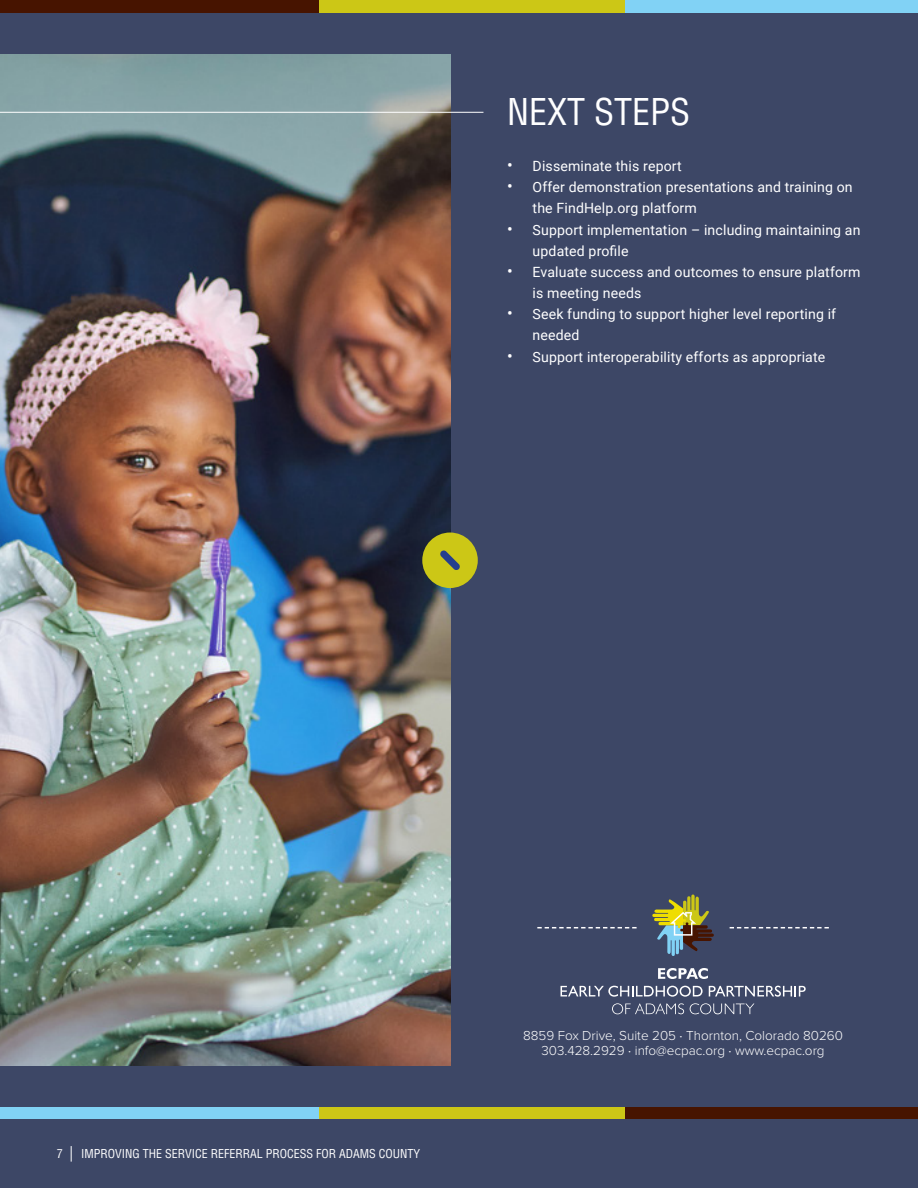
<style>
.page{position:relative;width:918px;height:1188px;background:#3d4766}
.page>*{position:absolute;margin:0;border:0;box-sizing:border-box;transform-origin:0 0}
.t1{font:condensed 36px "Helvetica LT Std";color:#fff}
.t2{font:14.1px/21.1px "Roboto";letter-spacing:.01em;color:#fff}
.t3{font:300 13.5px "Proxima Nova";color:#fff}
.t4{font:condensed 12px "Helvetica LT Std";color:#fff}
.s1{font-size:16.95px}
.s2{font-weight:400}
</style>
<div class="page">
<div style="left:0;top:0;width:319px;height:13px;background:#471400"></div>
<div style="left:319px;top:0;width:306px;height:13px;background:#ccc716"></div>
<div style="left:625px;top:0;width:293px;height:13px;background:#81d2f5"></div>
<svg style="left:71px;top:1146px;width:1px;height:16px"></svg>
<div style="left:0;top:1107px;width:319px;height:11px;background:#81d2f5"></div>
<div style="left:319px;top:1107px;width:306px;height:11px;background:#ccc716"></div>
<div style="left:625px;top:1107px;width:293px;height:11px;background:#471400"></div>
<img style="left:0;top:55px;width:450px;height:1011px">
<hr style="left:0;top:112px;width:483px;height:1px;background:#fff">
<svg style="left:658px;top:968px;width:50px;height:11px"></svg>
<svg style="left:561px;top:986px;width:142px;height:11px"></svg>
<svg style="left:709px;top:986px;width:97px;height:11px"></svg>
<svg style="left:612px;top:1003px;width:72px;height:11px"></svg>
<svg style="left:690px;top:1003px;width:64px;height:11px"></svg>
<svg style="left:652px;top:894px;width:62px;height:62px"></svg>
<svg style="left:537px;top:927px;width:100px;height:1px"></svg>
<svg style="left:730px;top:927px;width:99px;height:1px"></svg>
<div style="left:422px;top:533px;width:56px;height:55px;background:#ccc716;border-radius:50%"></div>
<svg style="left:440px;top:550px;width:20px;height:20px"></svg>
<p class="t1" style="left:507px;top:90px;width:185px">NEXT STEPS</p>
<p class="t2" style="left:507px;top:155px;width:176px"><span class="s1">•</span> Disseminate this report</p>
<p class="t2" style="left:533px;top:176px;width:322px;text-indent:-25px"><span class="s1">•</span> Offer demonstration presentations and training on the FindHelp.org platform</p>
<p class="t2" style="left:533px;top:219px;width:329px;text-indent:-25px"><span class="s1">•</span> Support implementation – including maintaining an updated profile</p>
<p class="t2" style="left:533px;top:261px;width:329px;text-indent:-25px"><span class="s1">•</span> Evaluate success and outcomes to ensure platform is meeting needs</p>
<p class="t2" style="left:533px;top:303px;width:305px;text-indent:-25px"><span class="s1">•</span> Seek funding to support higher level reporting if needed</p>
<p class="t2" style="left:507px;top:346px;width:320px"><span class="s1">•</span> Support interoperability efforts as appropriate</p>
<p class="t4" style="left:57px;top:1146px;width:7px">7</p>
<p class="t4" style="left:81px;top:1146px;width:341px">IMPROVING THE SERVICE REFERRAL PROCESS FOR ADAMS COUNTY</p>
<p class="t3" style="left:523px;top:1030px;width:321px">8859 Fox Drive, Suite 205 <span class="s2">·</span> Thornton, Colorado 80260</p>
<p class="t3" style="left:542px;top:1045px;width:285px">303.428.2929 <span class="s2">·</span> info@ecpac.org <span class="s2">·</span> www.ecpac.org</p>
</div>
